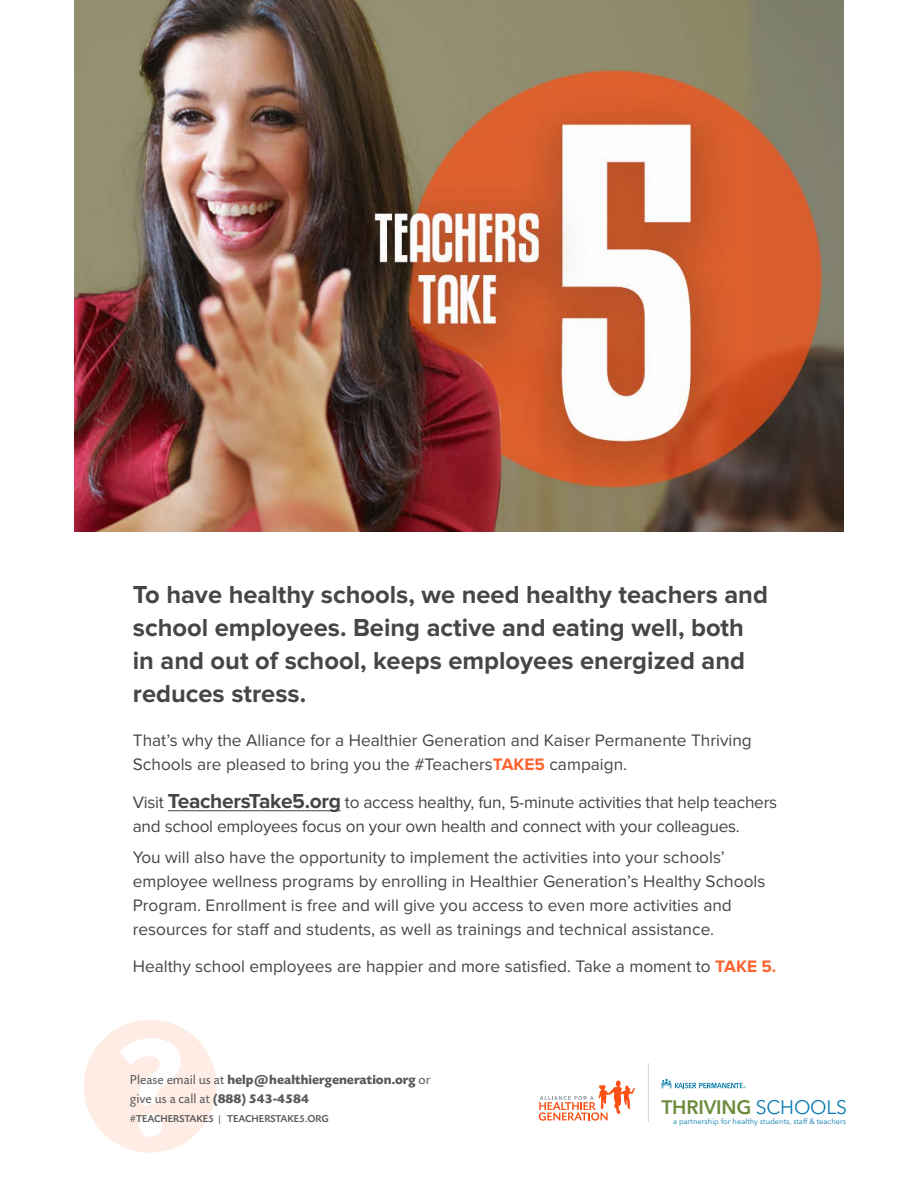
<style>
.page{position:relative;width:918px;height:1188px;background:#fff}
.page>*{position:absolute;margin:0;border:0;box-sizing:border-box;transform-origin:0 0}
.t1{font:700 25.5px/33px "Proxima Nova";color:#464547}
.t2{font:600 19.35px "Avenir Next";letter-spacing:-.01em;color:#6b8b3b}
.t3{font:17.25px/24px "Proxima Nova";color:#464547}
.t4{font:700 13.5px/19.5px "Today SBOP";color:#58595b}
.t5{font:500 10.5px "Today SBOP";color:#58595b}
.t6{font:7.5px "Avenir Next";letter-spacing:.005em;color:#0779af}
.s1{font-weight:700;color:#fb6430}
.s2{font-weight:700;font-size:21px}
.s3{font-weight:400}
.s4{font-weight:400;color:#0779af}
</style>
<div class="page">
<div style="left:84px;top:1020px;width:133px;height:133px;background:#feece5;border-radius:50%"></div>
<hr style="left:648px;top:1063px;width:1px;height:59px;background:#d1d3d4">
<hr style="left:168px;top:811px;width:173px;height:1px;background:#464547">
<img style="left:74px;top:0;width:770px;height:532px">
<svg style="left:120px;top:1038px;width:61px;height:99px"></svg>
<svg style="left:662px;top:1079px;width:84px;height:9px"></svg>
<svg style="left:539px;top:1080px;width:96px;height:41px"></svg>
<h1 class="t1" style="left:133px;top:579px;width:637px">To have healthy schools, we need healthy teachers and school employees. Being active and eating well, both in and out of school, keeps employees energized and reduces stress.</h1>
<p class="t3" style="left:133px;top:729px;width:620px">That’s why the Alliance for a Healthier Generation and Kaiser Permanente Thriving<br>Schools are pleased to bring you the #Teachers<span class="s1">TAKE5</span> campaign.</p>
<p class="t3" style="left:133px;top:790px;width:646px">Visit <span class="s2">TeachersTake5.org</span> to access healthy, fun, 5-minute activities that help teachers and school employees focus on your own health and connect with your colleagues.</p>
<p class="t3" style="left:133px;top:845px;width:634px">You will also have the opportunity to implement the activities into your schools’ employee wellness programs by enrolling in Healthier Generation’s Healthy Schools Program. Enrollment is free and will give you access to even more activities and resources for staff and students, as well as trainings and technical assistance.</p>
<p class="t3" style="left:133px;top:955px;width:645px">Healthy school employees are happier and more satisfied. Take a moment to <span class="s1">TAKE 5.</span></p>
<p class="t4" style="left:130px;top:1070px;width:302px"><span class="s3">Please email us at</span> help@healthiergeneration.org <span class="s3">or give us a call at</span> (888) 543-4584</p>
<p class="t5" style="left:130px;top:1113px;width:200px">#TEACHERSTAKE5 | TEACHERSTAKE5.ORG</p>
<p class="t2" style="left:662px;top:1090px;width:187px">THRIVING <span class="s4">SCHOOLS</span></p>
<p class="t6" style="left:673px;top:1115px;width:175px">a partnership for healthy students, staff &amp; teachers</p>
</div>
